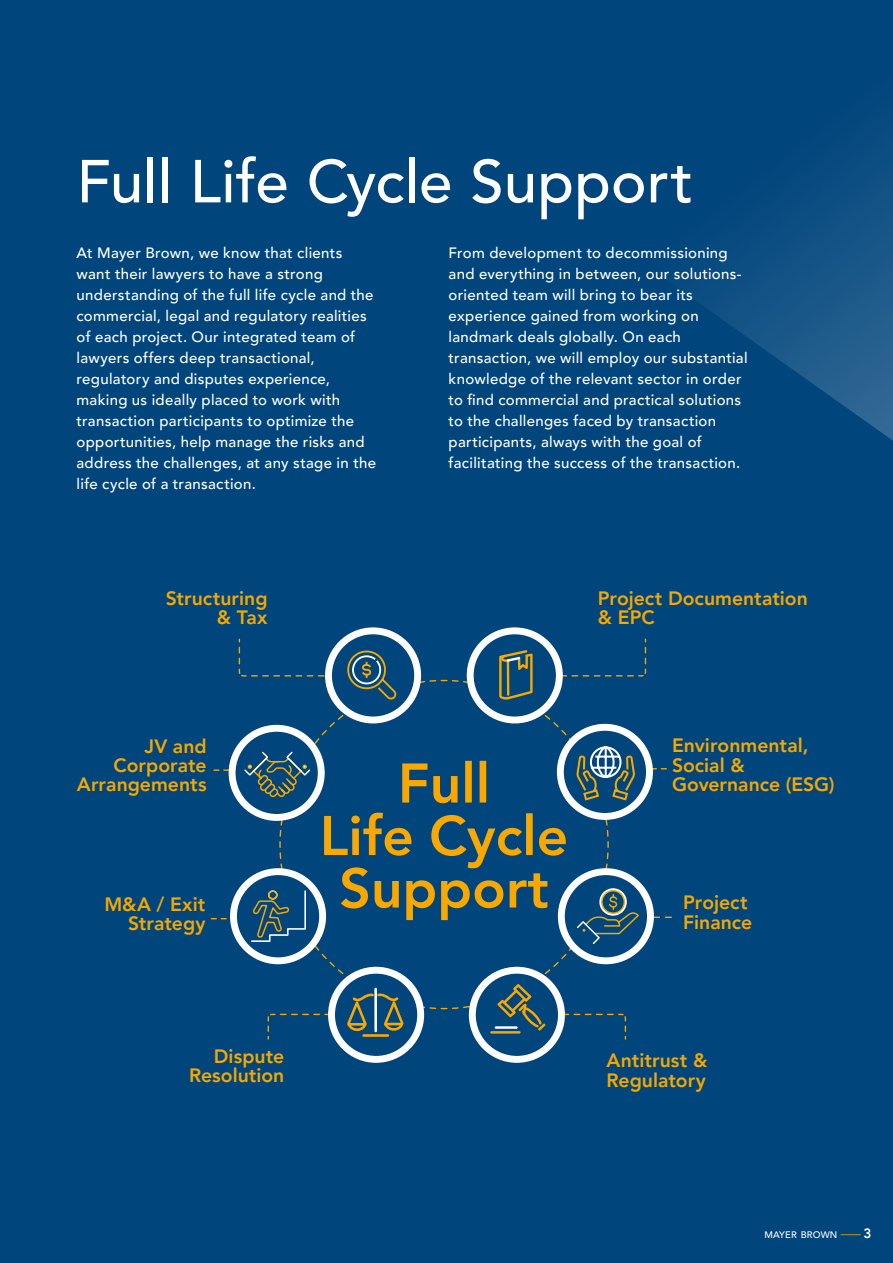
<style>
.page{position:relative;width:893px;height:1263px;background:#00457c}
.page>*{position:absolute;margin:0;border:0;box-sizing:border-box;transform-origin:0 0}
.t1{font:500 60px "Avenir LT Pro";color:#fff}
.t2{font:800 19.35px/19.4px "Avenir LT Pro";color:#f5a800;text-align:right}
.t3{font:500 15px/21px "Avenir LT Pro";letter-spacing:.02em;color:#fff}
.t4{font:500 9.45px "Avenir LT Pro";letter-spacing:.015em;color:#fff}
.s1{font-weight:300;font-size:13.5px;color:#f8a800}
.s2{font-weight:800;font-size:13.5px}
</style>
<div class="page">
<svg style="left:343px;top:137px;width:550px;height:501px"></svg>
<div style="left:467px;top:627px;width:96px;height:96px;border:7px solid #fff;border-radius:50%"></div>
<svg style="left:472px;top:970px;width:89px;height:89px"></svg>
<div style="left:469px;top:967px;width:96px;height:96px;border:7px solid #fff;border-radius:50%"></div>
<div style="left:325px;top:627px;width:96px;height:96px;border:7px solid #fff;border-radius:50%"></div>
<svg style="left:332px;top:970px;width:89px;height:89px"></svg>
<div style="left:328px;top:967px;width:96px;height:96px;border:7px solid #fff;border-radius:50%"></div>
<svg style="left:211px;top:638px;width:460px;height:402px"></svg>
<h1 class="t1" style="left:77px;top:146px;width:618px">Full Life Cycle Support</h1>
<p class="t3" style="left:77px;top:243px;width:301px">At Mayer Brown, we know that clients want their lawyers to have a strong understanding of the full life cycle and the commercial, legal and regulatory realities of each project. Our integrated team of lawyers offers deep transactional, regulatory and disputes experience, making us ideally placed to work with transaction participants to optimize the opportunities, help manage the risks and address the challenges, at any stage in the life cycle of a transaction.</p>
<p class="t3" style="left:449px;top:243px;width:300px">From development to decommissioning and everything in between, our solutions&shy;oriented team will bring to bear its experience gained from working on landmark deals globally. On each transaction, we will employ our substantial knowledge of the relevant sector in order to find commercial and practical solutions to the challenges faced by transaction participants, always with the goal of facilitating the success of the transaction.</p>
<p class="t2" style="left:166px;top:589px;width:103px">Structuring &amp; Tax</p>
<p class="t2" style="left:598px;top:589px;width:211px;text-align:left">Project Documentation &amp; EPC</p>
<p class="t2" style="left:77px;top:736px;width:131px">JV and<br>Corporate<br>Arrangements</p>
<p class="t2" style="left:672px;top:736px;width:164px;text-align:left">Environmental,<br>Social &amp;<br>Governance (ESG)</p>
<p class="t2" style="left:104px;top:894px;width:102px">M&amp;A / Exit<br>Strategy</p>
<p class="t2" style="left:683px;top:893px;width:71px;text-align:left">Project<br>Finance</p>
<p class="t2" style="left:189px;top:1047px;width:97px">Dispute<br>Resolution</p>
<p class="t2" style="left:607px;top:1051px;width:102px;text-align:left">Antitrust &amp;<br>Regulatory</p>
<p class="t4" style="left:764px;top:1229px;width:109px">MAYER BROWN <span class="s1">–––</span> <span class="s2">3</span></p>
</div>
